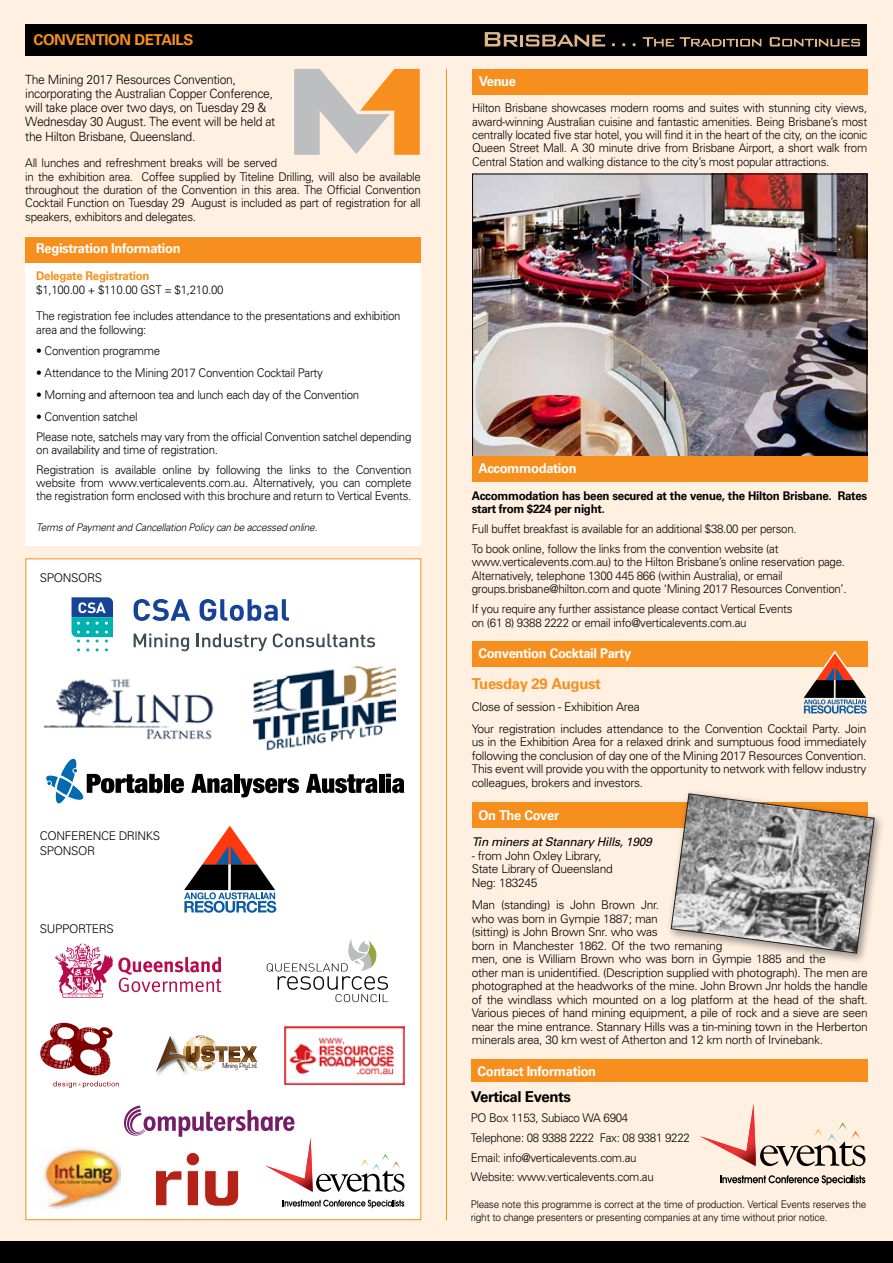
<style>
.page{position:relative;width:893px;height:1263px;background:#fff0e1}
.page>*{position:absolute;margin:0;border:0;box-sizing:border-box;transform-origin:0 0}
.t1{font:700 15px "Univers";letter-spacing:-.03em;color:#f78f1e}
.t2{font:700 15px "Univers";letter-spacing:-.03em;color:#000}
.t3{font:700 13.5px "Univers";letter-spacing:-.025em;color:#fff;scale:.96 1}
.t4{font:300 12.75px/14.2px "Univers";letter-spacing:-.025em;color:#000;scale:.96 1}
.t5{font:300 12px/13.4px "Univers";letter-spacing:-.025em;color:#000;scale:.96 1}
.t6{font:300 12px/13.5px "Univers";letter-spacing:-.025em;color:#000}
.t7{font:700 12px/13.5px "Univers";letter-spacing:-.025em;color:#000;scale:.96 1}
.t8{font:italic 12px "Univers";letter-spacing:-.025em;color:#000}
.t9{font:700 12px "Univers";letter-spacing:-.025em;color:#f78f1e;scale:.96 1}
.t10{font:300 10.5px/13.4px "Univers";letter-spacing:-.025em;color:#000;scale:.96 1}
.t11{font:italic 300 10.5px "Univers";letter-spacing:-.025em;color:#000;scale:.96 1}
.t12{font:300 6.15px "Noteworthy";color:#000}
</style>
<div class="page">
<div style="left:472px;top:802px;width:395px;height:26px;background:#f78f1e"></div>
<div style="left:472px;top:641px;width:395px;height:26px;background:#f78f1e"></div>
<div style="left:472px;top:69px;width:395px;height:26px;background:#f78f1e"></div>
<div style="left:25px;top:237px;width:396px;height:309px;background:#fff"></div>
<div style="left:25px;top:24px;width:842px;height:31px;background:#000"></div>
<div style="left:25px;top:237px;width:396px;height:26px;background:#f78f1e"></div>
<div style="left:471px;top:1059px;width:396px;height:23px;background:#f78f1e"></div>
<svg style="left:294px;top:69px;width:126px;height:86px"></svg>
<img style="left:474px;top:176px;width:391px;height:279px">
<div style="left:472px;top:174px;width:395px;height:283px;border:1px solid #000"></div>
<div style="left:0;top:1242px;width:893px;height:21px;background:#000"></div>
<svg style="left:485px;top:32px;width:120px;height:15px"></svg>
<svg style="left:643px;top:37px;width:31px;height:10px"></svg>
<svg style="left:680px;top:37px;width:81px;height:10px"></svg>
<svg style="left:770px;top:37px;width:90px;height:10px"></svg>
<hr style="left:446px;top:69px;width:1px;height:1151px;background:#f78f1e">
<svg style="left:699px;top:1104px;width:166px;height:62px"></svg>
<svg style="left:720px;top:1175px;width:145px;height:10px"></svg>
<div style="left:26px;top:558px;width:395px;height:662px;background:#fff"></div>
<img style="left:45px;top:678px;width:169px;height:62px">
<img style="left:253px;top:666px;width:142px;height:85px">
<svg style="left:267px;top:939px;width:121px;height:63px"></svg>
<img style="left:39px;top:1147px;width:81px;height:61px">
<svg style="left:40px;top:1022px;width:79px;height:66px"></svg>
<svg style="left:134px;top:599px;width:155px;height:22px"></svg>
<svg style="left:72px;top:597px;width:41px;height:45px"></svg>
<svg style="left:134px;top:633px;width:55px;height:18px"></svg>
<svg style="left:197px;top:634px;width:70px;height:17px"></svg>
<svg style="left:273px;top:633px;width:102px;height:14px"></svg>
<svg style="left:46px;top:758px;width:117px;height:46px"></svg>
<div style="left:164px;top:774px;width:6px;height:19px;background:#000"></div>
<svg style="left:171px;top:778px;width:13px;height:15px"></svg>
<svg style="left:191px;top:774px;width:42px;height:19px"></svg>
<div style="left:234px;top:774px;width:5px;height:19px;background:#000"></div>
<svg style="left:240px;top:778px;width:59px;height:19px"></svg>
<svg style="left:306px;top:774px;width:72px;height:19px"></svg>
<div style="left:379px;top:774px;width:5px;height:19px;background:#000"></div>
<svg style="left:386px;top:774px;width:18px;height:19px"></svg>
<img style="left:156px;top:1071px;width:31px;height:4px">
<svg style="left:156px;top:1035px;width:101px;height:36px"></svg>
<svg style="left:184px;top:826px;width:92px;height:87px"></svg>
<img style="left:285px;top:1026px;width:119px;height:59px">
<svg style="left:55px;top:943px;width:166px;height:54px"></svg>
<svg style="left:804px;top:650px;width:63px;height:64px"></svg>
<div style="left:666px;top:789px;width:219px;height:175px;background:#000;opacity:.42"></div>
<svg style="left:670px;top:793px;width:205px;height:161px"></svg>
<div style="left:472px;top:456px;width:395px;height:26px;background:#f78f1e"></div>
<svg style="left:124px;top:1105px;width:280px;height:103px"></svg>
<p class="t1" style="left:33px;top:30px;width:161px">CONVENTION DETAILS</p>
<p class="t4" style="left:25px;top:72px;width:262px">The Mining 2017 Resources Convention, incorporating the Australian Copper Conference, will take place over two days, on Tuesday 29 &amp; Wednesday 30 August. The event will be held at the Hilton Brisbane, Queensland.</p>
<p class="t5" style="left:25px;top:156px;width:413px">All lunches and refreshment breaks will be served<br>in the exhibition area. Coffee supplied by Titeline Drilling, will also be available throughout the duration of the Convention in this area. The Official Convention Cocktail Function on Tuesday 29 August is included as part of registration for all speakers, exhibitors and delegates.</p>
<p class="t3" style="left:36px;top:241px;width:152px">Registration Information</p>
<p class="t9" style="left:36px;top:269px;width:120px">Delegate Registration</p>
<p class="t5" style="left:36px;top:283px;width:197px">$1,100.00 + $110.00 GST = $1,210.00</p>
<p class="t5" style="left:36px;top:309px;width:381px">The registration fee includes attendance to the presentations and exhibition area and the following:</p>
<p class="t5" style="left:36px;top:344px;width:131px">• Convention programme</p>
<p class="t5" style="left:36px;top:366px;width:300px">• Attendance to the Mining 2017 Convention Cocktail Party</p>
<p class="t5" style="left:36px;top:388px;width:338px">• Morning and afternoon tea and lunch each day of the Convention</p>
<p class="t5" style="left:36px;top:407px;width:392px;line-height:19.8px">• Convention satchel<br>Please note, satchels may vary from the official Convention satchel depending</p>
<p class="t5" style="left:36px;top:440px;width:392px;line-height:19.8px">on availability and time of registration.<br>Registration is available online by following the links to the Convention</p>
<p class="t5" style="left:36px;top:476px;width:392px">website from www.verticalevents.com.au. Alternatively, you can complete the registration form enclosed with this brochure and return to Vertical Events.</p>
<p class="t11" style="left:36px;top:521px;width:294px">Terms of Payment and Cancellation Policy can be accessed online.</p>
<p class="t6" style="left:40px;top:571px;width:64px">SPONSORS</p>
<p class="t6" style="left:40px;top:829px;width:122px;line-height:14.4px">CONFERENCE DRINKS<br>SPONSOR</p>
<p class="t6" style="left:40px;top:922px;width:75px">SUPPORTERS</p>
<p class="t12" style="left:222px;top:1060px;width:37px">Mining Pty.Ltd.</p>
<p class="t3" style="left:479px;top:74px;width:40px">Venue</p>
<p class="t5" style="left:472px;top:102px;width:413px;text-align:justify">Hilton Brisbane showcases modern rooms and suites with stunning city views, award-winning Australian cuisine and fantastic amenities. Being Brisbane’s most centrally located five star hotel, you will find it in the heart of the city, on the iconic Queen Street Mall. A 30 minute drive from Brisbane Airport, a short walk from Central Station and walking distance to the city’s most popular attractions.</p>
<p class="t3" style="left:478px;top:461px;width:104px">Accommodation</p>
<p class="t7" style="left:472px;top:489px;width:413px">Accommodation has been secured at the venue, the Hilton Brisbane. Rates start from $224 per night.</p>
<p class="t5" style="left:472px;top:519px;width:340px;line-height:20px">Full buffet breakfast is available for an additional $38.00 per person.<br>To book online, follow the links from the convention website (at</p>
<p class="t5" style="left:472px;top:555px;width:392px">www.verticalevents.com.au) to the Hilton Brisbane’s online reservation page.<br>Alternatively, telephone 1300 445 866 (within Australia), or email groups.brisbane@hilton.com and quote ‘Mining 2017 Resources Convention’.</p>
<p class="t5" style="left:472px;top:602px;width:335px">If you require any further assistance please contact Vertical Events on (61 8) 9388 2222 or email info@verticalevents.com.au</p>
<p class="t3" style="left:478px;top:646px;width:161px">Convention Cocktail Party</p>
<p class="t1" style="left:472px;top:675px;width:131px">Tuesday 29 August</p>
<p class="t6" style="left:472px;top:696px;width:396px;line-height:22px">Close of session - Exhibition Area<br>Your registration includes attendance to the Convention Cocktail Party. Join</p>
<p class="t6" style="left:472px;top:735px;width:396px;text-align:justify">us in the Exhibition Area for a relaxed drink and sumptuous food immediately following the conclusion of day one of the Mining 2017 Resources Convention.<br>This event will provide you with the opportunity to network with fellow industry colleagues, brokers and investors.</p>
<p class="t3" style="left:478px;top:807px;width:86px">On The Cover</p>
<p class="t8" style="left:472px;top:835px;width:181px">Tin miners at Stannary Hills, 1909</p>
<p class="t6" style="left:472px;top:849px;width:142px">- from John Oxley Library,<br>State Library of Queensland<br>Neg: 183245</p>
<p class="t6" style="left:472px;top:898px;width:398px">Man (standing) is John Brown Jnr.<br>who was born in Gympie 1887; man<br>(sitting) is John Brown Snr. who was<br>born in Manchester 1862. Of the two remaning<br>men, one is William Brown who was born in Gympie 1885 and the<br>other man is unidentified. (Description supplied with photograph). The men are photographed at the headworks of the mine. John Brown Jnr holds the handle of the windlass which mounted on a log platform at the head of the shaft.<br>Various pieces of hand mining equipment, a pile of rock and a sieve are seen near the mine entrance. Stannary Hills was a tin-mining town in the Herberton minerals area, 30 km west of Atherton and 12 km north of Irvinebank.</p>
<p class="t3" style="left:477px;top:1063px;width:125px">Contact Information</p>
<p class="t2" style="left:471px;top:1088px;width:102px">Vertical Events</p>
<p class="t5" style="left:471px;top:1108px;width:230px;line-height:19.8px">PO Box 1153, Subiaco WA 6904<br>Telephone: 08 9388 2222 Fax: 08 9381 9222<br>Email: info@verticalevents.com.au<br>Website: www.verticalevents.com.au</p>
<p class="t10" style="left:471px;top:1197px;width:413px">Please note this programme is correct at the time of production. Vertical Events reserves the right to change presenters or presenting companies at any time without prior notice.</p>
</div>
